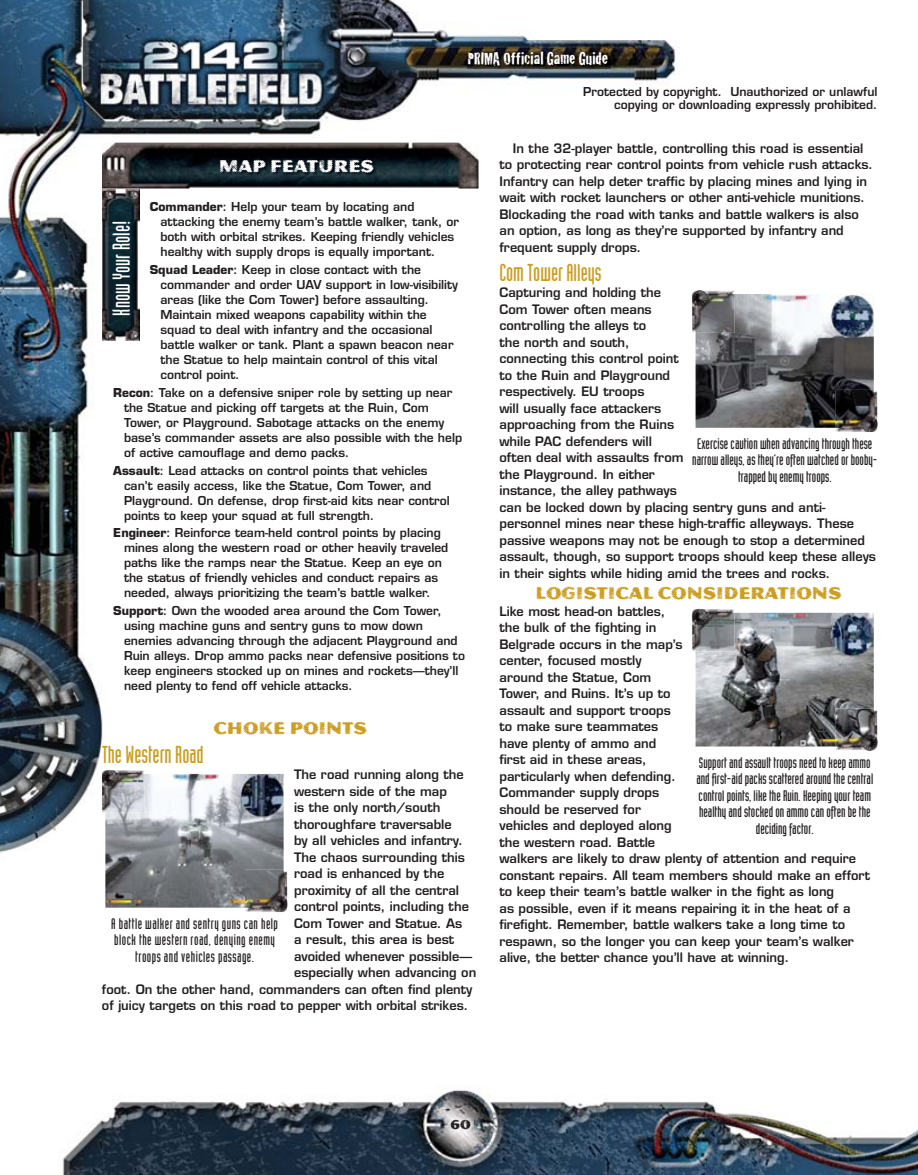
<style>
.page{position:relative;width:918px;height:1175px;background:#fff}
.page>*{position:absolute;margin:0;border:0;box-sizing:border-box;transform-origin:0 0}
.t1{font:24px "Industria Solid";color:#cc9d20}
.t2{font:24px "Industria Solid";color:#fff}
.t3{font:18px "Magnesium MVB Grime";color:#cc9d20}
.t4{font:18px "Crackhouse";color:#fff}
.t5{font:18px "Magnesium MVB Grime";color:#fff}
.t6{font:15px/16.5px "Industria Solid";color:#231f20;text-align:center}
.t7{font:15px/16.5px "Industria Solid";letter-spacing:.03em;color:#231f20;text-align:center}
.t8{font:13.5px "Magnesium MVB Grime";color:#231f20}
.t9{font:600 12.75px/16.5px "Eurostile";color:#231f20}
.t10{font:600 12px/15px "Eurostile";color:#231f20}
.s1{font-weight:700}
</style>
<div class="page">
<img style="left:0;top:0;width:918px;height:1174px">
<img style="left:102px;top:191px;width:376px;height:518px">
<img style="left:102px;top:190px;width:37px;height:150px">
<img style="left:105px;top:774px;width:179px;height:133px">
<img style="left:101px;top:769px;width:43px;height:43px">
<img style="left:105px;top:774px;width:39px;height:38px">
<img style="left:102px;top:770px;width:40px;height:40px">
<img style="left:105px;top:774px;width:37px;height:36px">
<img style="left:245px;top:869px;width:43px;height:43px">
<img style="left:245px;top:869px;width:39px;height:38px">
<img style="left:247px;top:872px;width:40px;height:39px">
<img style="left:247px;top:872px;width:37px;height:35px">
<img style="left:696px;top:294px;width:178px;height:134px">
<img style="left:691px;top:289px;width:44px;height:44px">
<img style="left:696px;top:294px;width:39px;height:39px">
<img style="left:692px;top:290px;width:40px;height:40px">
<img style="left:696px;top:294px;width:36px;height:36px">
<img style="left:835px;top:390px;width:43px;height:42px">
<img style="left:835px;top:390px;width:39px;height:38px">
<img style="left:837px;top:392px;width:41px;height:40px">
<img style="left:837px;top:392px;width:37px;height:36px">
<img style="left:696px;top:613px;width:178px;height:133px">
<img style="left:691px;top:608px;width:44px;height:43px">
<img style="left:696px;top:613px;width:39px;height:38px">
<img style="left:692px;top:609px;width:40px;height:40px">
<img style="left:696px;top:613px;width:36px;height:36px">
<img style="left:835px;top:708px;width:43px;height:43px">
<img style="left:835px;top:708px;width:39px;height:38px">
<img style="left:837px;top:711px;width:41px;height:39px">
<img style="left:837px;top:711px;width:37px;height:35px">
<img style="left:468px;top:51px;width:142px;height:17px">
<img style="left:450px;top:1118px;width:23px;height:13px">
<img style="left:102px;top:143px;width:376px;height:45px">
<img style="left:220px;top:159px;width:156px;height:16px">
<h2 class="t4" style="left:468px;top:51px;width:142px">PRIMA Official Game Guide</h2>
<h2 class="t5" style="left:219px;top:155px;width:156px">MAP FEATURES</h2>
<p class="t10" style="left:160px;top:201px;width:300px;text-indent:-11px"><span class="s1">Commander</span>: Help your team by locating and attacking the enemy team’s battle walker, tank, or both with orbital strikes. Keeping friendly vehicles healthy with supply drops is equally important.</p>
<p class="t10" style="left:160px;top:263px;width:299px;text-indent:-11px"><span class="s1">Squad Leader</span>: Keep in close contact with the commander and order UAV support in low-visibility areas (like the Com Tower) before assaulting.<br>Maintain mixed weapons capability within the squad to deal with infantry and the occasional battle walker or tank. Plant a spawn beacon near the Statue to help maintain control of this vital control point.</p>
<p class="t10" style="left:124px;top:386px;width:340px;text-indent:-11px"><span class="s1">Recon</span>: Take on a defensive sniper role by setting up near the Statue and picking off targets at the Ruin, Com Tower, or Playground. Sabotage attacks on the enemy base’s commander assets are also possible with the help of active camouflage and demo packs.</p>
<p class="t10" style="left:124px;top:464px;width:327px;text-indent:-11px"><span class="s1">Assault</span>: Lead attacks on control points that vehicles can’t easily access, like the Statue, Com Tower, and Playground. On defense, drop first-aid kits near control points to keep your squad at full strength.</p>
<p class="t10" style="left:124px;top:526px;width:326px;text-indent:-11px"><span class="s1">Engineer</span>: Reinforce team-held control points by placing mines along the western road or other heavily traveled paths like the ramps near the Statue. Keep an eye on the status of friendly vehicles and conduct repairs as needed, always prioritizing the team’s battle walker.</p>
<p class="t10" style="left:124px;top:604px;width:342px;text-indent:-11px"><span class="s1">Support</span>: Own the wooded area around the Com Tower, using machine guns and sentry guns to mow down enemies advancing through the adjacent Playground and Ruin alleys. Drop ammo packs near defensive positions to keep engineers stocked up on mines and rockets—they’ll need plenty to fend off vehicle attacks.</p>
<h1 class="t2" style="left:113px;top:315px;width:96px;rotate:-90deg">Know Your Role!</h1>
<h1 class="t1" style="left:102px;top:745px;width:103px">The Western Road</h1>
<h2 class="t3" style="left:214px;top:717px;width:155px">CHOKE POINTS</h2>
<p class="t9" style="left:294px;top:767px;width:171px">The road running along the</p>
<p class="t9" style="left:294px;top:784px;width:154px">western side of the map</p>
<p class="t9" style="left:294px;top:800px;width:148px">is the only north/south</p>
<p class="t9" style="left:294px;top:817px;width:159px">thoroughfare traversable</p>
<p class="t9" style="left:294px;top:833px;width:170px">by all vehicles and infantry.</p>
<p class="t9" style="left:294px;top:850px;width:172px">The chaos surrounding this</p>
<p class="t9" style="left:294px;top:866px;width:152px">road is enhanced by the</p>
<p class="t9" style="left:294px;top:883px;width:167px">proximity of all the central</p>
<p class="t9" style="left:294px;top:899px;width:176px">control points, including the</p>
<p class="t9" style="left:294px;top:916px;width:170px">Com Tower and Statue. As</p>
<p class="t9" style="left:294px;top:932px;width:162px">a result, this area is best</p>
<p class="t9" style="left:294px;top:949px;width:180px">avoided whenever possible—</p>
<p class="t9" style="left:294px;top:965px;width:184px">especially when advancing on</p>
<p class="t9" style="left:102px;top:982px;width:372px">foot. On the other hand, commanders can often find plenty</p>
<p class="t9" style="left:102px;top:998px;width:368px">of juicy targets on this road to pepper with orbital strikes.</p>
<p class="t7" style="left:111px;top:916px;width:168px">A battle walker and sentry guns can help block the western road, denying enemy troops and vehicles passage.</p>
<p class="t10" style="left:583px;top:86px;width:296px;line-height:13.5px;text-align:right">Protected by copyright. Unauthorized or unlawful copying or downloading expressly prohibited.</p>
<p class="t9" style="left:500px;top:141px;width:375px;text-indent:13px">In the 32-player battle, controlling this road is essential to protecting rear control points from vehicle rush attacks.<br>Infantry can help deter traffic by placing mines and lying in wait with rocket launchers or other anti-vehicle munitions.<br>Blockading the road with tanks and battle walkers is also an option, as long as they’re supported by infantry and frequent supply drops.</p>
<h1 class="t1" style="left:500px;top:263px;width:104px">Com Tower Alleys</h1>
<p class="t9" style="left:500px;top:285px;width:378px">Capturing and holding the<br>Com Tower often means<br>controlling the alleys to<br>the north and south,<br>connecting this control point<br>to the Ruin and Playground<br>respectively. EU troops<br>will usually face attackers<br>approaching from the Ruins<br>while PAC defenders will<br>often deal with assaults from<br>the Playground. In either<br>instance, the alley pathways<br>can be locked down by placing sentry guns and anti&shy;personnel mines near these high-traffic alleyways. These passive weapons may not be enough to stop a determined assault, though, so support troops should keep these alleys in their sights while hiding amid the trees and rocks.</p>
<h2 class="t3" style="left:536px;top:582px;width:307px">LOGISTICAL CONSIDERATIONS</h2>
<p class="t9" style="left:500px;top:604px;width:372px">Like most head-on battles,<br>the bulk of the fighting in<br>Belgrade occurs in the map’s<br>center, focused mostly<br>around the Statue, Com<br>Tower, and Ruins. It’s up to<br>assault and support troops<br>to make sure teammates<br>have plenty of ammo and<br>first aid in these areas,<br>particularly when defending.<br>Commander supply drops<br>should be reserved for<br>vehicles and deployed along<br>the western road. Battle<br>walkers are likely to draw plenty of attention and require constant repairs. All team members should make an effort to keep their team’s battle walker in the fight as long<br>as possible, even if it means repairing it in the heat of a firefight. Remember, battle walkers take a long time to respawn, so the longer you can keep your team’s walker alive, the better chance you’ll have at winning.</p>
<p class="t6" style="left:692px;top:436px;width:187px">Exercise caution when advancing through these narrow alleys, as they’re often watched or booby&shy;trapped by enemy troops.</p>
<p class="t6" style="left:696px;top:755px;width:178px">Support and assault troops need to keep ammo and first-aid packs scattered around the central control points, like the Ruin. Keeping your team healthy and stocked on ammo can often be the deciding factor.</p>
<p class="t8" style="left:451px;top:1116px;width:22px">60</p>
</div>
